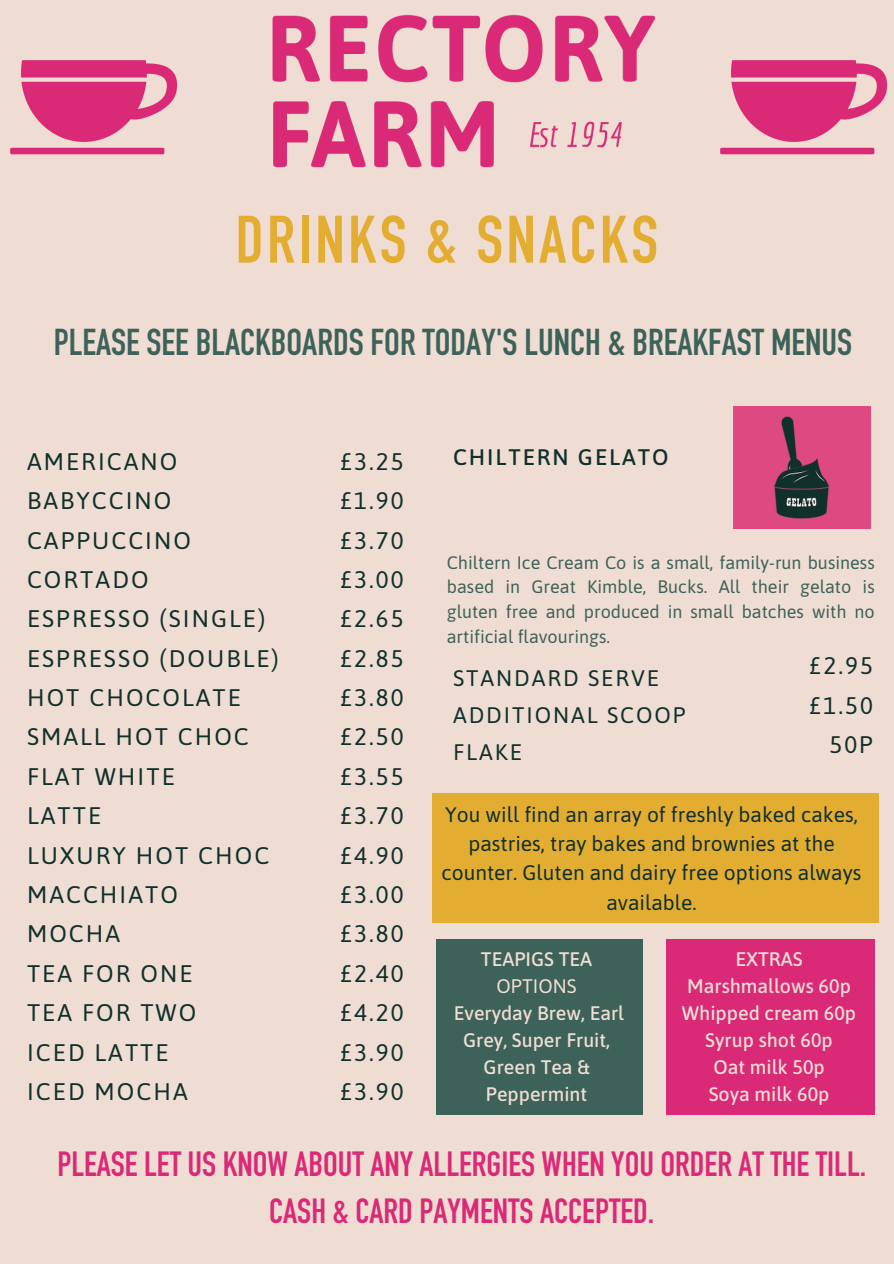
<style>
.page{position:relative;width:894px;height:1264px;background:#fff}
.page>*{position:absolute;margin:0;border:0;box-sizing:border-box;transform-origin:0 0}
.t1{font:66px "engschriftcaps";letter-spacing:.05em;color:#e3ad32}
.t2{font:36.9px "engschriftcaps";color:#3d625a}
.t3{font:34.5px/47.2px "engschriftcaps";color:#da2976;text-align:center}
.t4{font:24px/39.3px "Asap";letter-spacing:.085em;color:#0f302b;text-align:right}
.t5{font:22.5px/36.9px "Asap";letter-spacing:.085em;color:#0f302b}
.t6{font:500 22.5px "Asap";letter-spacing:.085em;color:#0f302b}
.t7{font:21px/29.2px "Asap";color:#0f302b;text-align:center}
.t8{font:500 19.65px/27px "Asap";color:#efddd3;text-align:center}
.t9{font:18px/24.8px "Asap";color:#3d625a;text-align:justify}
.s1{font-weight:400}
</style>
<div class="page">
<div style="left:0;top:0;width:893px;height:1263px;background:#efddd3"></div>
<img style="left:272px;top:14px;width:384px;height:154px">
<img style="left:10px;top:60px;width:168px;height:95px">
<img style="left:720px;top:60px;width:168px;height:95px">
<div style="left:432px;top:793px;width:446px;height:129px;background:#e3ad32"></div>
<div style="left:436px;top:939px;width:206px;height:175px;background:#3d625a"></div>
<div style="left:665px;top:939px;width:209px;height:175px;background:#da2976"></div>
<img style="left:733px;top:407px;width:137px;height:121px">
<p class="t1" style="left:235px;top:201px;width:424px">DRINKS &amp; SNACKS</p>
<p class="t2" style="left:54px;top:320px;width:797px">PLEASE SEE BLACKBOARDS FOR TODAY'S LUNCH &amp; BREAKFAST MENUS</p>
<h4 class="t4" style="left:27px;top:441px;width:253px;text-align:left">AMERICANO<br>BABYCCINO<br>CAPPUCCINO<br>CORTADO<br>ESPRESSO (SINGLE)<br>ESPRESSO (DOUBLE)<br>HOT CHOCOLATE<br>SMALL HOT CHOC<br>FLAT WHITE<br>LATTE<br>LUXURY HOT CHOC<br>MACCHIATO<br>MOCHA<br>TEA FOR ONE<br>TEA FOR TWO<br>ICED LATTE<br>ICED MOCHA</h4>
<h4 class="t4" style="left:340px;top:441px;width:65px;text-align:justify">£3.25 £1.90 £3.70 £3.00 £2.65 £2.85 £3.80 £2.50 £3.55 £3.70 £4.90 £3.00 £3.80 £2.40 £4.20 £3.90 £3.90</h4>
<h1 class="t6" style="left:453px;top:444px;width:217px">CHILTERN GELATO</h1>
<h2 class="t9" style="left:446px;top:549px;width:429px">Chiltern Ice Cream Co is a small, family-run business based in Great Kimble, Bucks. All their gelato is gluten free and produced in small batches with no artificial flavourings.</h2>
<h2 class="t5" style="left:453px;top:660px;width:234px">STANDARD SERVE<br>ADDITIONAL SCOOP<br>FLAKE</h2>
<h3 class="t4" style="left:809px;top:646px;width:65px">£2.95 £1.50<br>50P</h3>
<h6 class="t7" style="left:441px;top:799px;width:421px">You will find an array of freshly baked cakes, pastries, tray bakes and brownies at the counter. Gluten and dairy free options always available.</h6>
<h6 class="t8" style="left:453px;top:945px;width:172px">TEAPIGS TEA<br><span class="s1">OPTIONS<br></span>Everyday Brew, Earl<br>Grey, Super Fruit,<br>Green Tea &amp;<br>Peppermint</h6>
<h5 class="t8" style="left:681px;top:945px;width:176px">EXTRAS<br>Marshmallows 60p<br>Whipped cream 60p<br>Syrup shot 60p<br>Oat milk 50p<br>Soya milk 60p</h5>
<h4 class="t3" style="left:57px;top:1140px;width:810px">PLEASE LETUS KNOW ABOUTANYALLERGIES WHEN YOU ORDER ATTHE TILL.<br>CASH &amp;CARD PAYMENTS ACCEPTED.</h4>
</div>
